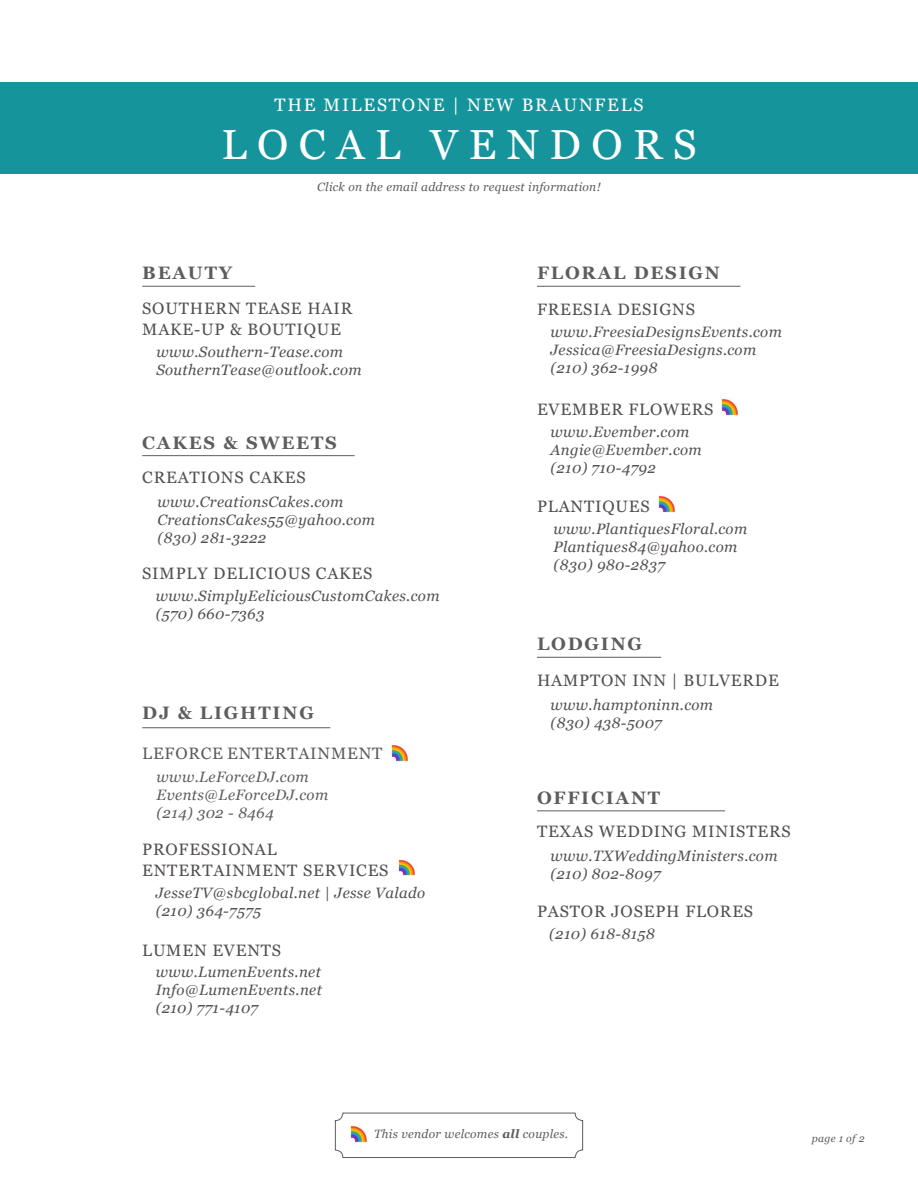
<style>
.page{position:relative;width:918px;height:1188px;background:#fff}
.page>*{position:absolute;margin:0;border:0;box-sizing:border-box;transform-origin:0 0}
.t1{font:42px "Georgia";letter-spacing:.25em;color:#fff}
.t2{font:700 18px "Georgia";letter-spacing:.1em;color:#5d5d60}
.t3{font:18px "Georgia";letter-spacing:.1em;color:#fff}
.t4{font:16.5px/21px "Georgia";letter-spacing:.05em;color:#53504f}
.t5{font:16.5px "Georgia";letter-spacing:.05em;color:#5d5d60}
.t6{font:italic 15px/18px "Georgia";letter-spacing:.025em;color:#53504f}
.t7{font:italic 15px/18px "Georgia";letter-spacing:.025em;color:#5d5d60}
.t8{font:italic 12px "Georgia";letter-spacing:.025em;color:#5d5d60}
.t9{font:italic 10.5px "Georgia";letter-spacing:.025em;color:#5d5d60}
.s1{font-weight:700}
</style>
<div class="page">
<div style="left:0;top:82px;width:918px;height:92px;background:#15949c"></div>
<div style="left:335px;top:1113px;width:248px;height:45px;border:1px solid #5d5d60;border-radius:8px"></div>
<img style="left:350px;top:1125px;width:17px;height:18px">
<hr style="left:142px;top:286px;width:113px;height:1px;background:#5d5d60">
<hr style="left:537px;top:286px;width:203px;height:1px;background:#5d5d60">
<img style="left:721px;top:398px;width:17px;height:18px">
<img style="left:658px;top:495px;width:17px;height:18px">
<hr style="left:142px;top:455px;width:213px;height:1px;background:#5d5d60">
<hr style="left:142px;top:727px;width:188px;height:1px;background:#5d5d60">
<img style="left:391px;top:744px;width:17px;height:18px">
<img style="left:398px;top:859px;width:17px;height:17px">
<hr style="left:537px;top:657px;width:124px;height:1px;background:#5d5d60">
<hr style="left:537px;top:810px;width:188px;height:1px;background:#5d5d60">
<p class="t3" style="left:274px;top:92px;width:371px">THE MILESTONE | NEW BRAUNFELS</p>
<h1 class="t1" style="left:221px;top:114px;width:477px">LOCAL VENDORS</h1>
<p class="t2" style="left:142px;top:259px;width:91px">BEAUTY</p>
<p class="t8" style="left:317px;top:178px;width:285px">Click on the email address to request information!</p>
<p class="t2" style="left:537px;top:259px;width:185px">FLORAL DESIGN</p>
<p class="t4" style="left:142px;top:297px;width:212px">SOUTHERN TEASE HAIR<br>MAKE-UP &amp; BOUTIQUE</p>
<p class="t6" style="left:156px;top:342px;width:207px">www.Southern-Tease.com<br>SouthernTease@outlook.com</p>
<p class="t2" style="left:142px;top:429px;width:196px">CAKES &amp; SWEETS</p>
<p class="t4" style="left:142px;top:466px;width:165px">CREATIONS CAKES</p>
<p class="t6" style="left:157px;top:493px;width:219px">www.CreationsCakes.com<br>CreationsCakes55@yahoo.com (830) 281-3222</p>
<p class="t4" style="left:142px;top:562px;width:232px">SIMPLY DELICIOUS CAKES</p>
<p class="t6" style="left:156px;top:586px;width:285px">www.SimplyEeliciousCustomCakes.com (570) 660-7363</p>
<p class="t2" style="left:142px;top:700px;width:173px">DJ &amp; LIGHTING</p>
<p class="t5" style="left:142px;top:742px;width:242px">LEFORCE ENTERTAINMENT</p>
<p class="t7" style="left:157px;top:767px;width:173px">www.LeForceDJ.com<br>Events@LeForceDJ.com (214) 302 - 8464</p>
<p class="t4" style="left:142px;top:838px;width:248px">PROFESSIONAL<br>ENTERTAINMENT SERVICES</p>
<p class="t6" style="left:156px;top:883px;width:271px">JesseTV@sbcglobal.net | Jesse Valado (210) 364-7575</p>
<p class="t4" style="left:142px;top:939px;width:140px">LUMEN EVENTS</p>
<p class="t6" style="left:156px;top:963px;width:168px;text-align:justify">www.LumenEvents.net Info@LumenEvents.net (210) 771-4107</p>
<p class="t4" style="left:537px;top:298px;width:160px">FREESIA DESIGNS</p>
<p class="t6" style="left:551px;top:322px;width:233px">www.FreesiaDesignsEvents.com<br>Jessica@FreesiaDesigns.com (210) 362-1998</p>
<p class="t4" style="left:537px;top:398px;width:178px">EVEMBER FLOWERS</p>
<p class="t6" style="left:551px;top:422px;width:153px">www.Evember.com<br>Angie@Evember.com (210) 710-4792</p>
<p class="t4" style="left:537px;top:495px;width:114px">PLANTIQUES</p>
<p class="t6" style="left:554px;top:519px;width:195px">www.PlantiquesFloral.com<br>Plantiques84@yahoo.com (830) 980-2837</p>
<p class="t2" style="left:537px;top:630px;width:107px">LODGING</p>
<p class="t4" style="left:537px;top:670px;width:243px">HAMPTON INN | BULVERDE</p>
<p class="t6" style="left:551px;top:695px;width:164px">www.hamptoninn.com (830) 438-5007</p>
<p class="t2" style="left:537px;top:784px;width:125px">OFFICIANT</p>
<p class="t4" style="left:537px;top:820px;width:255px">TEXAS WEDDING MINISTERS</p>
<p class="t6" style="left:551px;top:846px;width:229px">www.TXWeddingMinisters.com (210) 802-8097</p>
<p class="t4" style="left:537px;top:901px;width:218px">PASTOR JOSEPH FLORES</p>
<p class="t6" style="left:549px;top:925px;width:107px">(210) 618-8158</p>
<p class="t8" style="left:374px;top:1125px;width:196px">This vendor welcomes <span class="s1">all</span> couples.</p>
<p class="t9" style="left:812px;top:1131px;width:54px">page 1 of 2</p>
</div>
